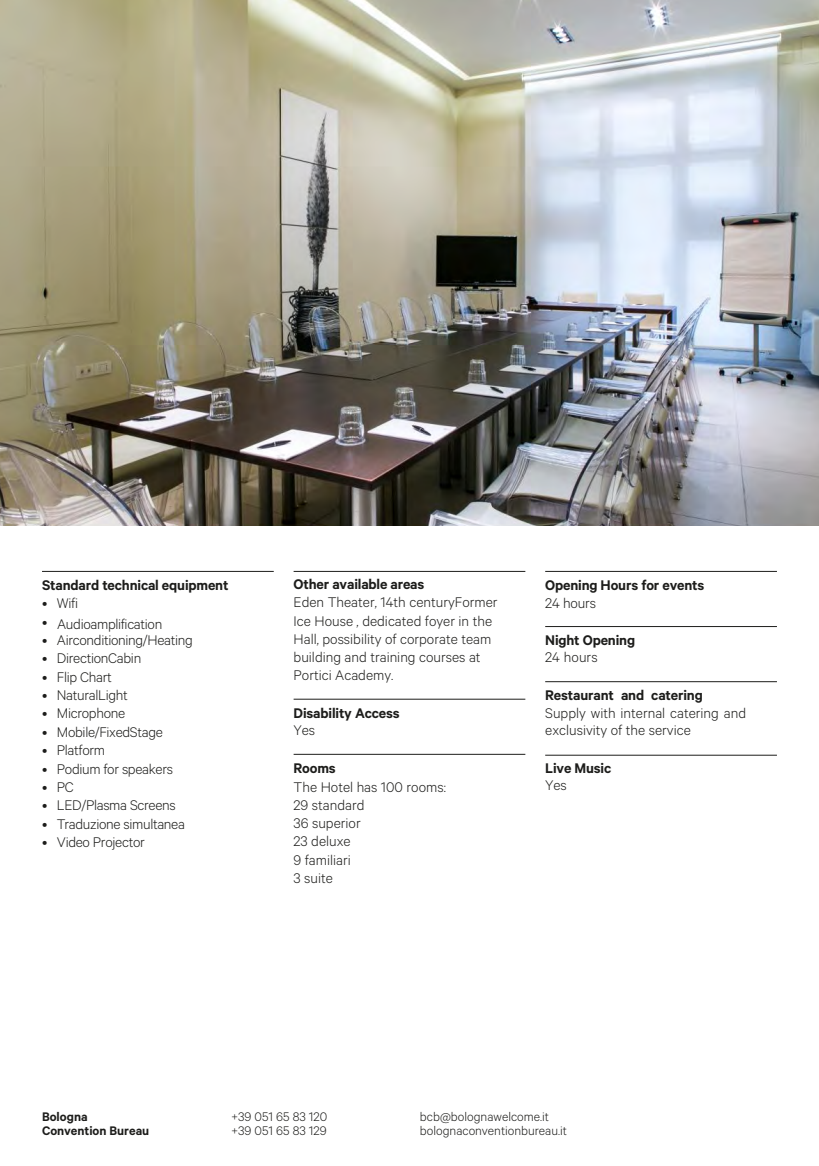
<style>
.page{position:relative;width:819px;height:1166px;background:#fff}
.page>*{position:absolute;margin:0;border:0;box-sizing:border-box;transform-origin:0 0}
.t1{font:300 15.75px/18.2px "Calibre";color:#1d1d1b}
.t2{font:300 15.75px "Calibre";letter-spacing:-.02em;color:#1d1d1b}
.t3{font:600 15.75px "Calibre";letter-spacing:-.01em;color:#1d1d1b}
.t4{font:300 14px/14px "Calibre";color:#1d1d1b}
.t5{font:600 14px/14px "Calibre";color:#1d1d1b}
.s1{font-weight:600}
.s2{font-weight:600;color:#fff}
</style>
<div class="page">
<hr style="left:42px;top:571px;width:232px;height:1px;background:#1d1d1b">
<hr style="left:293px;top:571px;width:232px;height:1px;background:#1d1d1b">
<hr style="left:293px;top:699px;width:232px;height:1px;background:#1d1d1b">
<hr style="left:293px;top:754px;width:232px;height:1px;background:#1d1d1b">
<hr style="left:545px;top:571px;width:231px;height:1px;background:#1d1d1b">
<hr style="left:545px;top:626px;width:231px;height:1px;background:#1d1d1b">
<hr style="left:545px;top:681px;width:231px;height:1px;background:#1d1d1b">
<hr style="left:545px;top:755px;width:231px;height:1px;background:#1d1d1b">
<img style="left:0;top:1px;width:819px;height:525px">
<p class="t3" style="left:42px;top:575px;width:188px">Standard technical equipment</p>
<p class="t1" style="left:42px;top:593px;width:38px">• Wifi •</p>
<p class="t2" style="left:42px;top:631px;width:152px">• Air conditioning/Heating</p>
<p class="t2" style="left:42px;top:649px;width:101px">• Direction Cabin</p>
<p class="t2" style="left:42px;top:667px;width:71px">• Flip Chart</p>
<p class="t2" style="left:42px;top:686px;width:87px">• Natural Light</p>
<p class="t2" style="left:42px;top:704px;width:85px">• Microphone</p>
<p class="t2" style="left:42px;top:723px;width:122px">• Mobile/Fixed Stage</p>
<p class="t2" style="left:42px;top:741px;width:65px">• Platform</p>
<p class="t2" style="left:42px;top:759px;width:132px">• Podium for speakers</p>
<p class="t1" style="left:42px;top:777px;width:33px">• PC</p>
<p class="t2" style="left:42px;top:796px;width:135px">• LED/Plasma Screens</p>
<p class="t2" style="left:42px;top:814px;width:144px">• Traduzione simultanea</p>
<p class="t2" style="left:42px;top:833px;width:104px">• Video Projector</p>
<p class="t2" style="left:57px;top:614px;width:107px">Audio amplification</p>
<p class="t3" style="left:293px;top:575px;width:132px">Other available areas</p>
<p class="t1" style="left:293px;top:593px;width:205px">Eden Theater, 14th centuryFormer<br>Ice House , dedicated foyer in the<br>Hall, possibility of corporate team building and training courses at<br>Portici Academy.</p>
<p class="t3" style="left:293px;top:703px;width:108px">Disability Access</p>
<p class="t1" style="left:293px;top:720px;width:23px">Yes</p>
<p class="t3" style="left:293px;top:758px;width:44px">Rooms</p>
<p class="t1" style="left:293px;top:777px;width:154px">The Hotel has 100 rooms:<br>29 standard<br>36 superior<br>23 deluxe<br>9 familiari<br>3 suite</p>
<p class="t3" style="left:545px;top:575px;width:161px">Opening Hours for events</p>
<p class="t1" style="left:545px;top:593px;width:52px">24 hours</p>
<p class="t3" style="left:545px;top:630px;width:91px">Night Opening</p>
<p class="t1" style="left:545px;top:647px;width:54px">24 hours</p>
<p class="t1" style="left:545px;top:685px;width:202px"><span class="s1">Restaurant</span><span class="s2">a</span><span class="s1">and</span><span class="s2">a</span><span class="s1">catering<br></span>Supply with internal catering and exclusivity of the service</p>
<p class="t3" style="left:545px;top:759px;width:68px">Live Music</p>
<p class="t1" style="left:545px;top:776px;width:23px">Yes</p>
<p class="t5" style="left:42px;top:1109px;width:109px">Bologna<br>Convention Bureau</p>
<p class="t4" style="left:420px;top:1109px;width:148px">bcb@bolognawelcome.it bolognaconventionbureau.it</p>
<p class="t4" style="left:231px;top:1109px;width:98px">+39 051 65 83 120 +39 051 65 83 129</p>
</div>
